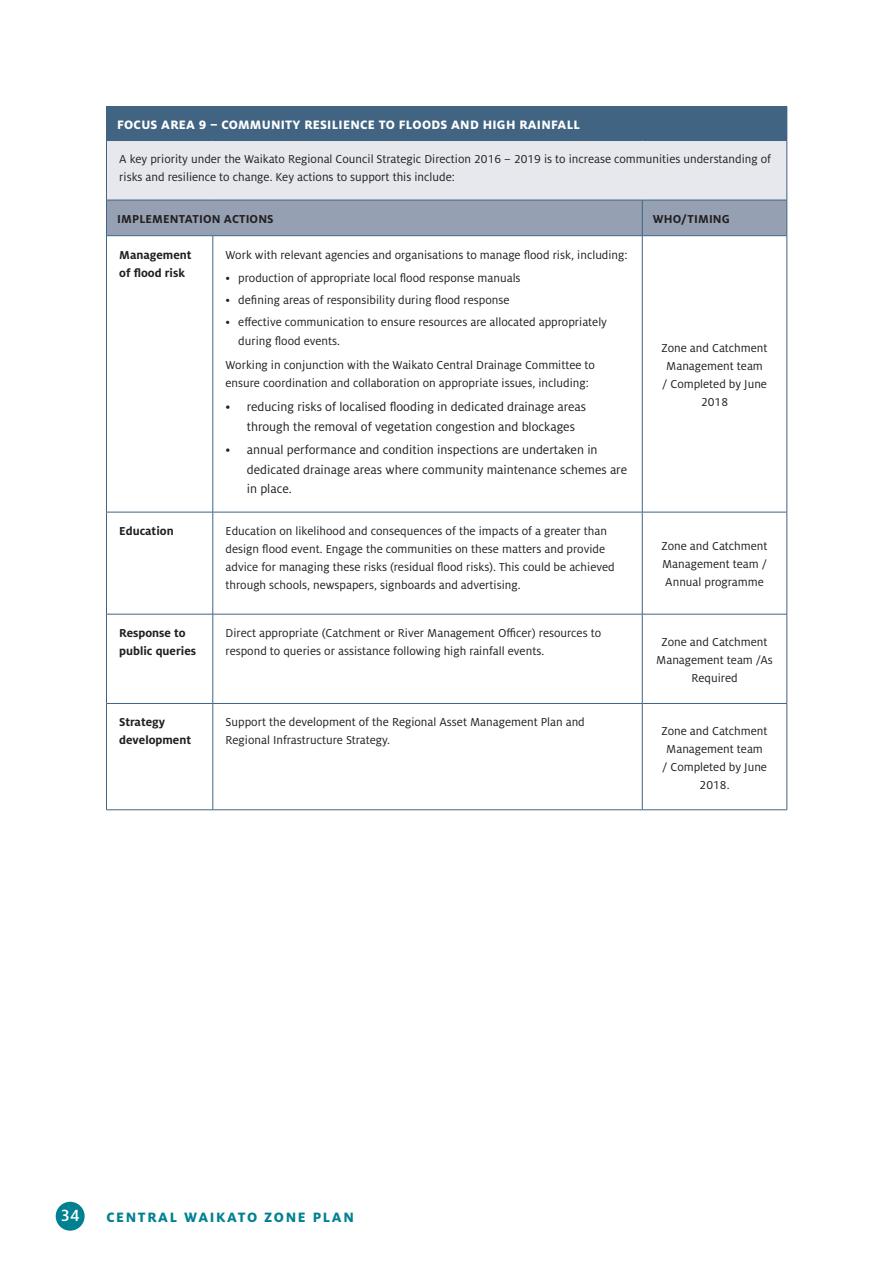
<style>
.page{position:relative;width:893px;height:1263px;background:#fff}
.page>*{position:absolute;margin:0;border:0;box-sizing:border-box;transform-origin:0 0}
.t1{font:500 18px "Milo Pro";color:#fff}
.t2{font:800 15px "Milo Pro";letter-spacing:.11em;color:#008192}
.t3{font:13.5px/19.5px "Milo Pro";color:#231f20}
.t4{font:800 13.5px "Milo Pro";letter-spacing:.02em;color:#fff}
.t5{font:12.75px/18px "Milo Pro";color:#231f20}
.t6{font:700 12.75px/18px "Milo Pro";color:#231f20}
</style>
<div class="page">
<div style="left:56px;top:1202px;width:29px;height:29px;background:#008192;border-radius:50%"></div>
<div style="left:106px;top:106px;width:681px;height:35px;background:#406481"></div>
<div style="left:106px;top:141px;width:681px;height:59px;background:#e6e8ed"></div>
<div style="left:107px;top:201px;width:680px;height:34px;background:#95a0b2"></div>
<hr style="left:642px;top:200px;width:1px;height:35px;background:#406481">
<hr style="left:213px;top:236px;width:1px;height:276px;background:#406481">
<hr style="left:642px;top:236px;width:1px;height:276px;background:#406481">
<hr style="left:106px;top:512px;width:107px;height:1px;background:#406481">
<hr style="left:213px;top:512px;width:429px;height:1px;background:#406481">
<hr style="left:213px;top:512px;width:1px;height:102px;background:#406481">
<hr style="left:642px;top:512px;width:145px;height:1px;background:#406481">
<hr style="left:642px;top:512px;width:1px;height:102px;background:#406481">
<hr style="left:106px;top:614px;width:107px;height:1px;background:#406481">
<hr style="left:213px;top:614px;width:429px;height:1px;background:#406481">
<hr style="left:213px;top:614px;width:1px;height:89px;background:#406481">
<hr style="left:642px;top:614px;width:145px;height:1px;background:#406481">
<hr style="left:642px;top:614px;width:1px;height:89px;background:#406481">
<hr style="left:106px;top:703px;width:107px;height:1px;background:#406481">
<hr style="left:213px;top:703px;width:429px;height:1px;background:#406481">
<hr style="left:213px;top:704px;width:1px;height:105px;background:#406481">
<hr style="left:642px;top:703px;width:145px;height:1px;background:#406481">
<hr style="left:642px;top:704px;width:1px;height:105px;background:#406481">
<hr style="left:106px;top:141px;width:1px;height:59px;background:#406481">
<hr style="left:787px;top:141px;width:1px;height:59px;background:#406481">
<hr style="left:106px;top:236px;width:1px;height:276px;background:#406481">
<hr style="left:787px;top:236px;width:1px;height:276px;background:#406481">
<hr style="left:106px;top:512px;width:1px;height:102px;background:#406481">
<hr style="left:787px;top:512px;width:1px;height:102px;background:#406481">
<hr style="left:106px;top:614px;width:1px;height:89px;background:#406481">
<hr style="left:787px;top:614px;width:1px;height:89px;background:#406481">
<hr style="left:106px;top:704px;width:1px;height:105px;background:#406481">
<hr style="left:787px;top:704px;width:1px;height:105px;background:#406481">
<hr style="left:106px;top:809px;width:107px;height:1px;background:#406481">
<hr style="left:213px;top:809px;width:429px;height:1px;background:#406481">
<hr style="left:642px;top:809px;width:145px;height:1px;background:#406481">
<hr style="left:787px;top:107px;width:1px;height:33px;background:#406481">
<hr style="left:106px;top:200px;width:107px;height:1px;background:#406481">
<hr style="left:106px;top:200px;width:1px;height:35px;background:#406481">
<hr style="left:213px;top:200px;width:429px;height:1px;background:#406481">
<hr style="left:642px;top:200px;width:145px;height:1px;background:#406481">
<hr style="left:787px;top:200px;width:1px;height:35px;background:#406481">
<hr style="left:106px;top:235px;width:107px;height:1px;background:#406481">
<hr style="left:213px;top:235px;width:429px;height:1px;background:#406481">
<hr style="left:642px;top:235px;width:145px;height:1px;background:#406481">
<p class="t4" style="left:117px;top:117px;width:464px">FOCUS AREA 9 – COMMUNITY RESILIENCE TO FLOODS AND HIGH RAINFALL</p>
<p class="t5" style="left:119px;top:150px;width:653px">A key priority under the Waikato Regional Council Strategic Direction 2016 – 2019 is to increase communities understanding of risks and resilience to change. Key actions to support this include:</p>
<p class="t6" style="left:117px;top:210px;width:158px">IMPLEMENTATION ACTIONS</p>
<p class="t6" style="left:653px;top:210px;width:79px">WHO/TIMING</p>
<p class="t6" style="left:119px;top:246px;width:74px">Management of flood risk</p>
<p class="t5" style="left:226px;top:246px;width:404px">Work with relevant agencies and organisations to manage flood risk, including:</p>
<p class="t5" style="left:226px;top:269px;width:297px">• production of appropriate local flood response manuals</p>
<p class="t5" style="left:226px;top:291px;width:285px">• defining areas of responsibility during flood response</p>
<p class="t5" style="left:238px;top:312px;width:370px;line-height:19.5px;text-indent:-13px">• effective communication to ensure resources are allocated appropriately during flood events.</p>
<p class="t5" style="left:226px;top:357px;width:371px">Working in conjunction with the Waikato Central Drainage Committee to ensure coordination and collaboration on appropriate issues, including:</p>
<p class="t3" style="left:247px;top:397px;width:341px;text-indent:-21px">• reducing risks of localised flooding in dedicated drainage areas through the removal of vegetation congestion and blockages</p>
<p class="t3" style="left:247px;top:441px;width:382px;text-indent:-21px">• annual performance and condition inspections are undertaken in dedicated drainage areas where community maintenance schemes are in place.</p>
<p class="t5" style="left:662px;top:339px;width:107px;text-align:center">Zone and Catchment<br>Management team<br>/ Completed by June<br>2018</p>
<p class="t6" style="left:119px;top:522px;width:56px">Education</p>
<p class="t5" style="left:226px;top:522px;width:391px">Education on likelihood and consequences of the impacts of a greater than design flood event. Engage the communities on these matters and provide advice for managing these risks (residual flood risks). This could be achieved through schools, newspapers, signboards and advertising.</p>
<p class="t5" style="left:662px;top:537px;width:107px;text-align:justify">Zone and Catchment Management team / Annual programme</p>
<p class="t6" style="left:119px;top:624px;width:78px">Response to public queries</p>
<p class="t5" style="left:226px;top:624px;width:377px">Direct appropriate (Catchment or River Management Officer) resources to respond to queries or assistance following high rainfall events.</p>
<p class="t5" style="left:656px;top:633px;width:118px;text-align:center">Zone and Catchment<br>Management team /As<br>Required</p>
<p class="t6" style="left:119px;top:713px;width:73px">Strategy development</p>
<p class="t5" style="left:226px;top:713px;width:361px">Support the development of the Regional Asset Management Plan and<br>Regional Infrastructure Strategy.</p>
<p class="t5" style="left:662px;top:722px;width:107px;text-align:center">Zone and Catchment<br>Management team<br>/ Completed by June<br>2018.</p>
<h1 class="t1" style="left:61px;top:1205px;width:21px">34</h1>
<p class="t2" style="left:106px;top:1209px;width:249px">CENTRAL WAIKATO ZONE PLAN</p>
</div>
